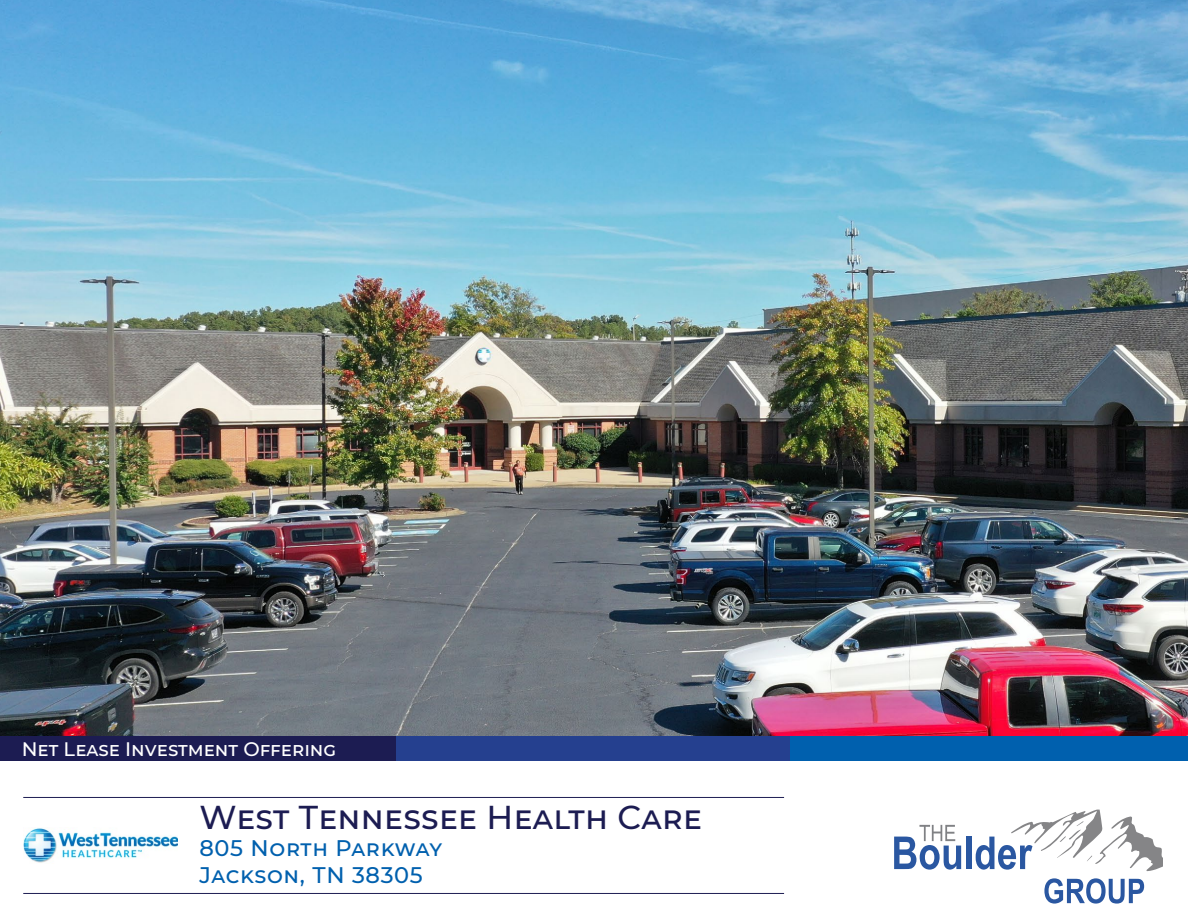
<style>
.page{position:relative;width:1188px;height:918px;background:#fff}
.page>*{position:absolute;margin:0;border:0;box-sizing:border-box;transform-origin:0 0}
.t1{font:500 33px "Montserrat";letter-spacing:.02em;color:#1c1c52}
.t2{font:500 22.5px/27px "Montserrat";letter-spacing:.03em;color:#0060ae}
.t3{font:500 19.5px "Montserrat";letter-spacing:.005em;color:#fff}
</style>
<div class="page">
<svg style="left:894px;top:825px;width:67px;height:45px"></svg>
<div style="left:966px;top:837px;width:6px;height:32px;background:#2a57a1"></div>
<svg style="left:976px;top:810px;width:187px;height:61px"></svg>
<svg style="left:1044px;top:878px;width:100px;height:26px"></svg>
<div style="left:0;top:735px;width:397px;height:25px;background:#1c1c52"></div>
<div style="left:396px;top:735px;width:396px;height:25px;background:#25408f"></div>
<div style="left:790px;top:735px;width:398px;height:25px;background:#0060ae"></div>
<hr style="left:23px;top:797px;width:761px;height:1px;background:#1c1c52">
<hr style="left:23px;top:893px;width:761px;height:1px;background:#1c1c52">
<img style="left:0;top:0;width:1188px;height:735px">
<img style="left:23px;top:828px;width:155px;height:35px">
<p class="t3" style="left:22px;top:735px;width:316px">Net Lease Investment Offering</p>
<h1 class="t1" style="left:199px;top:794px;width:504px">West Tennessee Health Care</h1>
<p class="t2" style="left:199px;top:834px;width:244px">805 North Parkway<br>Jackson, TN 38305</p>
</div>
